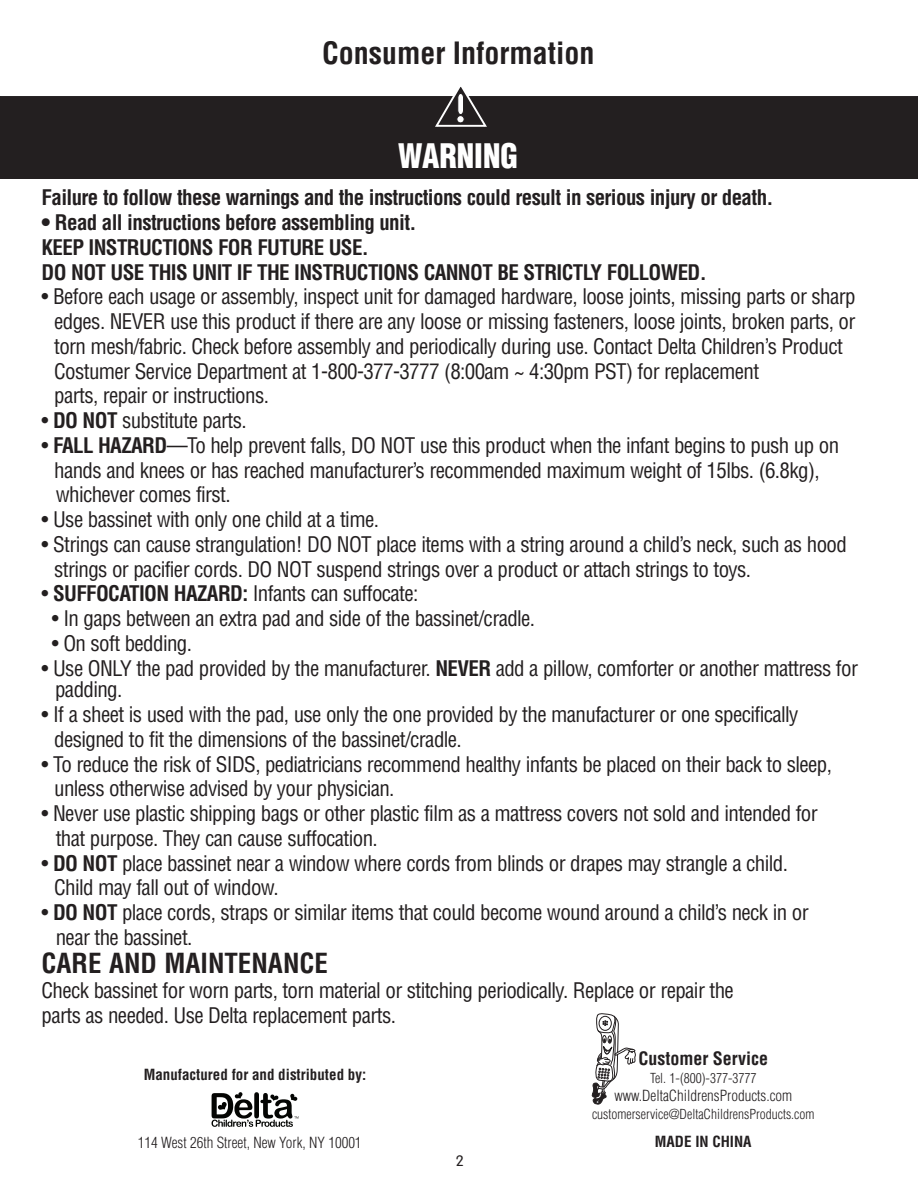
<style>
.page{position:relative;width:918px;height:1188px;background:#fff}
.page>*{position:absolute;margin:0;border:0;box-sizing:border-box;transform-origin:0 0}
.t1{font:900 condensed 33px "Helvetica";color:#fff;scale:.95 1}
.Headers{font:700 condensed 30px "Helvetica";color:#231f20}
.Warning_Bullet_Copy{font:700 condensed 27px "Helvetica";color:#231f20}
.Warning_Bullet_Copy-2{font:condensed 21px/21.8px "Helvetica";letter-spacing:-.03em;color:#231f20}
.Warning_Bullet_Copy-3{font:700 condensed 21px "Helvetica";letter-spacing:-.03em;color:#231f20}
.Body_Copy{font:700 condensed 18px "Helvetica";color:#231f20}
.Body_Copy-2{font:300 condensed 15px "Helvetica";color:#231f20}
.Body_Copy-3{font:700 condensed 15px "Helvetica";color:#231f20}
.t2{font:300 15px "VAG Rounded";color:#231f20}
.Callouts{font:300 condensed 13.5px "Helvetica";color:#231f20}
.s1{font-weight:700}
</style>
<div class="page">
<div style="left:0;top:97px;width:918px;height:82px;background:#231f20"></div>
<div style="left:0;top:96px;width:918px;height:83px;border:2px solid #231f20"></div>
<svg style="left:433px;top:87px;width:56px;height:40px"></svg>
<div style="left:457px;top:116px;width:7px;height:7px;background:#fff;border-radius:50%"></div>
<div style="left:457px;top:115px;width:7px;height:8px;border:1px solid #231f20;border-radius:50%"></div>
<svg style="left:212px;top:1092px;width:86px;height:35px"></svg>
<svg style="left:591px;top:1013px;width:45px;height:92px"></svg>
<p class="Headers" style="left:322px;top:35px;width:274px">Consumer Information</p>
<p class="t1" style="left:398px;top:135px;width:127px">WARNING</p>
<p class="Warning_Bullet_Copy-3" style="left:42px;top:185px;width:733px">Failure to follow these warnings and the instructions could result in serious injury or death.</p>
<p class="Warning_Bullet_Copy-3" style="left:42px;top:210px;width:376px">• Read all instructions before assembling unit.</p>
<p class="Warning_Bullet_Copy-3" style="left:42px;top:235px;width:329px">KEEP INSTRUCTIONS FOR FUTURE USE.</p>
<p class="Warning_Bullet_Copy-3" style="left:42px;top:259px;width:667px">DO NOT USE THIS UNIT IF THE INSTRUCTIONS CANNOT BE STRICTLY FOLLOWED.</p>
<p class="Warning_Bullet_Copy-2" style="left:42px;top:285px;width:816px">• Before each usage or assembly, inspect unit for damaged hardware, loose joints, missing parts or sharp</p>
<p class="Warning_Bullet_Copy-2" style="left:54px;top:310px;width:803px">edges. NEVER use this product if there are any loose or missing fasteners, loose joints, broken parts, or</p>
<p class="Warning_Bullet_Copy-2" style="left:54px;top:335px;width:790px">torn mesh/fabric. Check before assembly and periodically during use. Contact Delta Children’s Product</p>
<p class="Warning_Bullet_Copy-2" style="left:54px;top:360px;width:707px">Costumer Service Department at 1-800-377-3777 (8:00am ~ 4:30pm PST) for replacement</p>
<p class="Warning_Bullet_Copy-2" style="left:54px;top:384px;width:216px">parts, repair or instructions.</p>
<p class="Warning_Bullet_Copy-2" style="left:42px;top:409px;width:207px">• <span class="s1">DO NOT</span> substitute parts.</p>
<p class="Warning_Bullet_Copy-2" style="left:42px;top:434px;width:799px">• <span class="s1">FALL HAZARD</span>—To help prevent falls, DO NOT use this product when the infant begins to push up on</p>
<p class="Warning_Bullet_Copy-2" style="left:54px;top:459px;width:767px">hands and knees or has reached manufacturer’s recommended maximum weight of 15lbs. (6.8kg),</p>
<p class="Warning_Bullet_Copy-2" style="left:56px;top:483px;width:176px">whichever comes first.</p>
<p class="Warning_Bullet_Copy-2" style="left:42px;top:508px;width:339px">• Use bassinet with only one child at a time.</p>
<p class="Warning_Bullet_Copy-2" style="left:42px;top:533px;width:807px">• Strings can cause strangulation! DO NOT place items with a string around a child’s neck, such as hood</p>
<p class="Warning_Bullet_Copy-2" style="left:54px;top:558px;width:698px">strings or pacifier cords. DO NOT suspend strings over a product or attach strings to toys.</p>
<p class="Warning_Bullet_Copy-2" style="left:42px;top:582px;width:378px">• <span class="s1">SUFFOCATION HAZARD:</span> Infants can suffocate:</p>
<p class="Warning_Bullet_Copy-2" style="left:52px;top:607px;width:485px">• In gaps between an extra pad and side of the bassinet/cradle.</p>
<p class="Warning_Bullet_Copy-2" style="left:52px;top:632px;width:142px">• On soft bedding.</p>
<p class="Warning_Bullet_Copy-2" style="left:55px;top:657px;width:804px;text-indent:-14px">• Use ONLY the pad provided by the manufacturer. <span class="s1">NEVER</span> add a pillow, comforter or another mattress for padding.</p>
<p class="Warning_Bullet_Copy-2" style="left:42px;top:703px;width:758px">• If a sheet is used with the pad, use only the one provided by the manufacturer or one specifically</p>
<p class="Warning_Bullet_Copy-2" style="left:54px;top:728px;width:409px">designed to fit the dimensions of the bassinet/cradle.</p>
<p class="Warning_Bullet_Copy-2" style="left:42px;top:753px;width:792px">• To reduce the risk of SIDS, pediatricians recommend healthy infants be placed on their back to sleep,</p>
<p class="Warning_Bullet_Copy-2" style="left:54px;top:777px;width:342px">unless otherwise advised by your physician.</p>
<p class="Warning_Bullet_Copy-2" style="left:42px;top:802px;width:778px">• Never use plastic shipping bags or other plastic film as a mattress covers not sold and intended for</p>
<p class="Warning_Bullet_Copy-2" style="left:56px;top:827px;width:324px">that purpose. They can cause suffocation.</p>
<p class="Warning_Bullet_Copy-2" style="left:42px;top:852px;width:748px">• <span class="s1">DO NOT</span> place bassinet near a window where cords from blinds or drapes may strangle a child.</p>
<p class="Warning_Bullet_Copy-2" style="left:54px;top:876px;width:226px">Child may fall out of window.</p>
<p class="Warning_Bullet_Copy-2" style="left:42px;top:901px;width:769px">• <span class="s1">DO NOT</span> place cords, straps or similar items that could become wound around a child’s neck in or</p>
<p class="Warning_Bullet_Copy-2" style="left:56px;top:926px;width:138px">near the bassinet.</p>
<p class="Warning_Bullet_Copy" style="left:42px;top:947px;width:288px">CARE AND MAINTENANCE</p>
<p class="Warning_Bullet_Copy-2" style="left:42px;top:979px;width:694px">Check bassinet for worn parts, torn material or stitching periodically. Replace or repair the</p>
<p class="Warning_Bullet_Copy-2" style="left:42px;top:1004px;width:356px">parts as needed. Use Delta replacement parts.</p>
<p class="Body_Copy-3" style="left:144px;top:1066px;width:224px">Manufactured for and distributed by:</p>
<p class="Body_Copy-2" style="left:138px;top:1133px;width:225px">114 West 26th Street, New York, NY 10001</p>
<p class="t2" style="left:456px;top:1152px;width:10px">2</p>
<p class="Body_Copy" style="left:638px;top:1048px;width:131px">Customer Service</p>
<p class="Callouts" style="left:650px;top:1070px;width:108px">Tel. 1-(800)-377-3777</p>
<p class="Body_Copy-2" style="left:614px;top:1087px;width:179px">www.DeltaChildrensProducts.com</p>
<p class="Callouts" style="left:592px;top:1106px;width:224px">customerservice@DeltaChildrensProducts.com</p>
<p class="Body_Copy-3" style="left:655px;top:1132px;width:98px">MADE IN CHINA</p>
</div>
